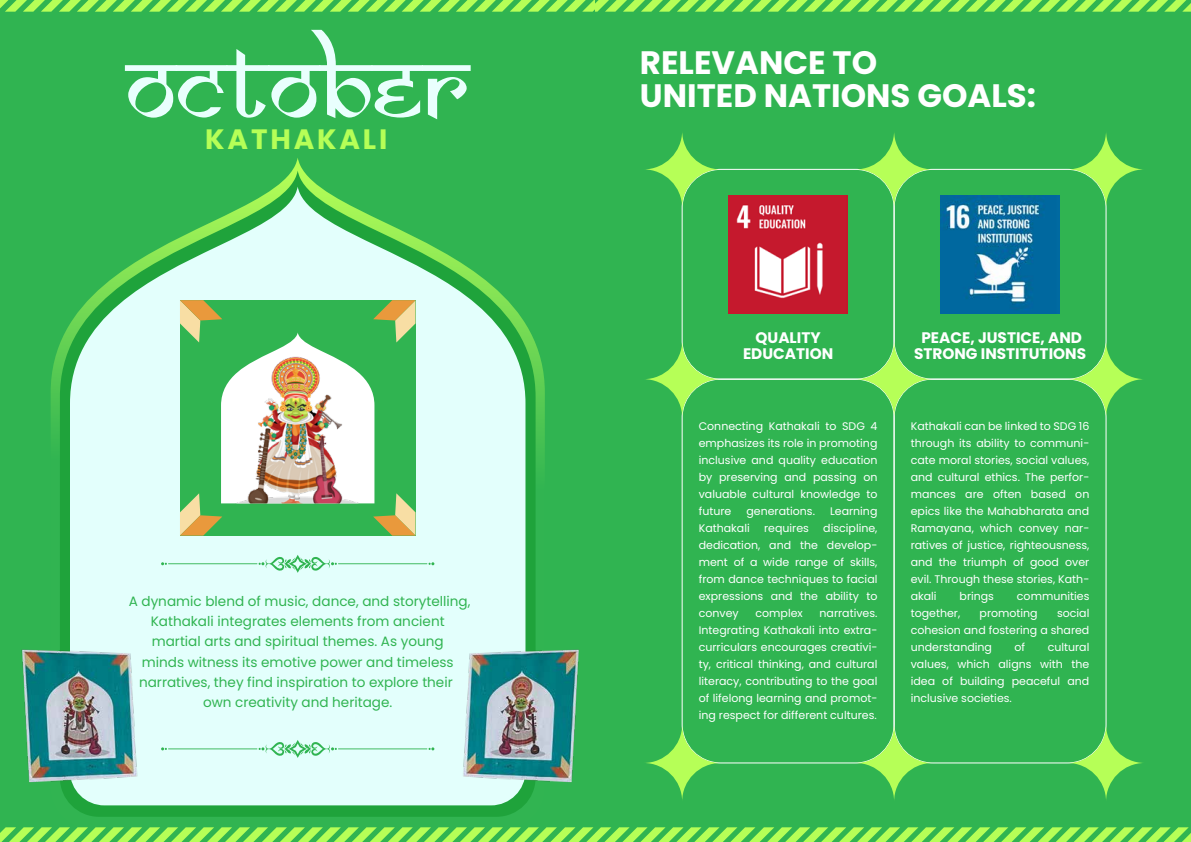
<style>
.page{position:relative;width:1191px;height:842px;background:#fff}
.page>*{position:absolute;margin:0;border:0;box-sizing:border-box;transform-origin:0 0}
.t1{font:98.9px "Samarkan Normal";color:#e9fffd}
.t2{font:700 32.4px/33px "Poppins";color:#fff}
.t3{font:700 28px "Poppins";letter-spacing:.1em;color:#b6ff57}
.t4{font:700 15.3px/16.5px "Poppins";color:#fff;text-align:center}
.t5{font:13.6px/20.4px "Poppins";color:#30b451;text-align:center}
.t6{font:11px/17px "Poppins";color:#fff;text-align:justify}
</style>
<div class="page">
<div style="left:0;top:0;width:595px;height:842px;background:#30b451"></div>
<svg style="left:51px;top:158px;width:494px;height:433px"></svg>
<svg style="left:60px;top:171px;width:475px;height:646px"></svg>
<svg style="left:70px;top:187px;width:455px;height:618px;background:#c1f0d9"></svg>
<hr style="left:338px;top:563px;width:89px;height:1px;background:#30b451">
<svg style="left:428px;top:562px;width:6px;height:3px"></svg>
<hr style="left:168px;top:563px;width:89px;height:1px;background:#30b451">
<svg style="left:161px;top:562px;width:6px;height:3px"></svg>
<svg style="left:258px;top:555px;width:79px;height:18px"></svg>
<hr style="left:338px;top:748px;width:89px;height:1px;background:#30b451">
<svg style="left:428px;top:747px;width:6px;height:3px"></svg>
<hr style="left:168px;top:748px;width:89px;height:1px;background:#30b451">
<svg style="left:161px;top:747px;width:6px;height:3px"></svg>
<svg style="left:258px;top:740px;width:79px;height:18px"></svg>
<div style="left:595px;top:0;width:596px;height:842px;background:#30b451"></div>
<svg style="left:0;top:0;width:1191px;height:12px"></svg>
<svg style="left:0;top:827px;width:1191px;height:15px"></svg>
<div style="left:682px;top:169px;width:212px;height:210px;border:1px solid #fff;border-radius:39px"></div>
<div style="left:894px;top:169px;width:212px;height:210px;border:1px solid #fff;border-radius:39px"></div>
<div style="left:682px;top:379px;width:212px;height:384px;border:1px solid #fff;border-radius:39px"></div>
<div style="left:894px;top:379px;width:212px;height:384px;border:1px solid #fff;border-radius:39px"></div>
<svg style="left:855px;top:341px;width:77px;height:77px"></svg>
<svg style="left:855px;top:724px;width:77px;height:77px"></svg>
<svg style="left:855px;top:131px;width:77px;height:77px"></svg>
<svg style="left:1067px;top:341px;width:77px;height:77px"></svg>
<svg style="left:1067px;top:724px;width:77px;height:77px"></svg>
<svg style="left:1067px;top:131px;width:77px;height:77px"></svg>
<svg style="left:643px;top:341px;width:77px;height:77px"></svg>
<svg style="left:643px;top:724px;width:77px;height:77px"></svg>
<svg style="left:643px;top:131px;width:77px;height:77px"></svg>
<img style="left:941px;top:195px;width:118px;height:118px">
<img style="left:729px;top:195px;width:118px;height:118px">
<svg style="left:180px;top:300px;width:235px;height:236px"></svg>
<img style="left:0;top:591px;width:153px;height:240px">
<img style="left:448px;top:591px;width:159px;height:240px">
<h1 class="t1" style="left:126px;top:28px;width:345px">October</h1>
<h3 class="t3" style="left:205px;top:123px;width:183px">KATHAKALI</h3>
<p class="t5" style="left:129px;top:591px;width:343px">A dynamic blend of music, dance, and storytelling, Kathakali integrates elements from ancient martial arts and spiritual themes. As young<br>minds witness its emotive power and timeless narratives, they find inspiration to explore their own creativity and heritage.</p>
<h2 class="t2" style="left:640px;top:47px;width:398px">RELEVANCE TO<br>UNITED NATIONS GOALS:</h2>
<h3 class="t4" style="left:743px;top:329px;width:92px">QUALITY<br>EDUCATION</h3>
<h3 class="t4" style="left:914px;top:329px;width:173px">PEACE, JUSTICE, AND<br>STRONG INSTITUTIONS</h3>
<p class="t6" style="left:699px;top:418px;width:180px">Connecting Kathakali to SDG 4 emphasizes its role in promoting inclusive and quality education by preserving and passing on valuable cultural knowledge to future</p>
<p class="t6" style="left:746px;top:503px;width:70px">generations.</p>
<p class="t6" style="left:830px;top:503px;width:49px">Learning</p>
<p class="t6" style="left:699px;top:520px;width:53px">Kathakali</p>
<p class="t6" style="left:764px;top:520px;width:46px">requires</p>
<p class="t6" style="left:699px;top:520px;width:180px;text-indent:124px">discipline, dedication, and the develop&shy;ment of a wide range of skills, from dance techniques to facial expressions and the ability to convey</p>
<p class="t6" style="left:699px;top:604px;width:180px;text-indent:121px">narratives.<br>Integrating Kathakali into extra&shy;curriculars encourages creativi&shy;ty, critical thinking, and cultural literacy, contributing to the goal of lifelong learning and promot&shy;ing respect for different cultures.</p>
<p class="t6" style="left:755px;top:604px;width:49px">complex</p>
<p class="t6" style="left:910px;top:418px;width:180px">Kathakali can be linked to SDG 16 through its ability to communi&shy;cate moral stories, social values, and cultural ethics. The perfor&shy;mances are often based on epics like the Mahabharata and Ramayana, which convey nar&shy;ratives of justice, righteousness, and the triumph of good over evil. Through these stories, Kath&shy;akali</p>
<p class="t6" style="left:959px;top:588px;width:36px">brings</p>
<p class="t6" style="left:1017px;top:588px;width:74px">communities</p>
<p class="t6" style="left:910px;top:605px;width:51px">together,</p>
<p class="t6" style="left:979px;top:605px;width:60px">promoting</p>
<p class="t6" style="left:910px;top:605px;width:180px;text-indent:146px">social cohesion and fostering a shared understanding</p>
<p class="t6" style="left:1014px;top:638px;width:12px">of</p>
<p class="t6" style="left:910px;top:638px;width:180px;text-indent:137px">cultural values, which aligns with the idea of building peaceful and inclusive societies.</p>
</div>
